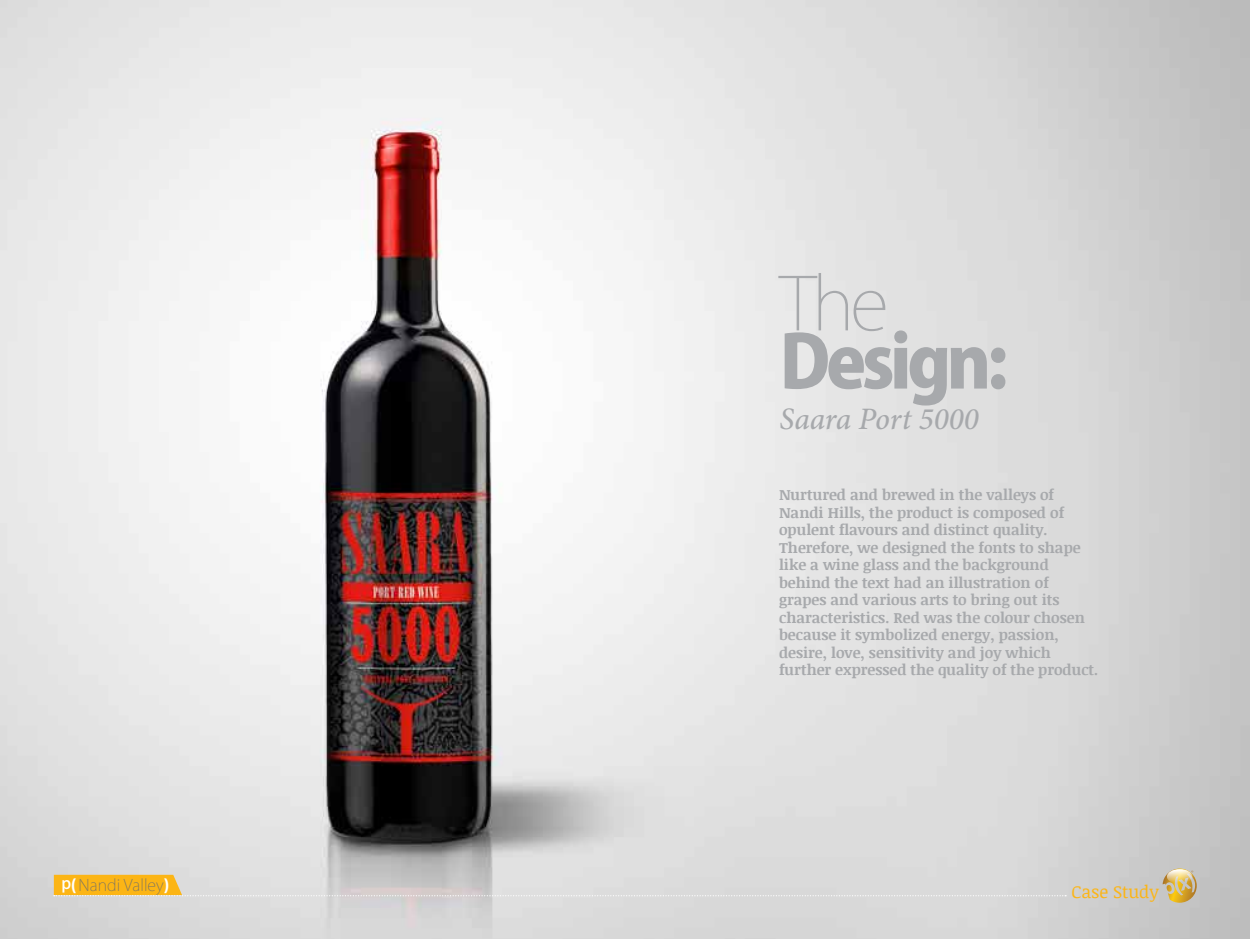
<style>
.page{position:relative;width:1250px;height:939px;background:#fff}
.page>*{position:absolute;margin:0;border:0;box-sizing:border-box;transform-origin:0 0}
.t1{font:800 72.12px "Koz Go Pr 6 N";letter-spacing:-.06em;color:#a7a9ac}
.t2{font:200 72.12px "Koz Go Pr 6 N";color:#a7a9ac}
.t3{font:italic 500 31.25px "Minion Pro";letter-spacing:-.005em;color:#a7a9ac}
.t4{font:17.5px "Noticia Text";color:#fcb515}
.t5{font:200 16px "Koz Go Pr 6 N";color:#6b6c6f}
.t6{font:700 15px/17.5px "Noticia Text";color:#a7a9ac}
.s1{font-weight:500;color:#fff}
.s2{font-weight:800;color:#fff}
</style>
<div class="page">
<img style="left:0;top:0;width:1250px;height:939px">
<svg style="left:1163px;top:868px;width:34px;height:34px"></svg>
<svg style="left:54px;top:875px;width:1012px;height:21px;background:#ddd4c1"></svg>
<p class="t5" style="left:61px;top:876px;width:109px"><span class="s1">p</span><span class="s2">(</span> Nandi Valley<span class="s2">)</span></p>
<h1 class="t2" style="left:780px;top:263px;width:111px">The</h1>
<h1 class="t1" style="left:780px;top:321px;width:230px">Design:</h1>
<h2 class="t3" style="left:780px;top:398px;width:201px">Saara Port 5000</h2>
<p class="t6" style="left:779px;top:485px;width:321px">Nurtured and brewed in the valleys of Nandi Hills, the product is composed of opulent flavours and distinct quality.<br>Therefore, we designed the fonts to shape like a wine glass and the background behind the text had an illustration of grapes and various arts to bring out its characteristics. Red was the colour chosen because it symbolized energy, passion, desire, love, sensitivity and joy which further expressed the quality of the product.</p>
<p class="t4" style="left:1071px;top:879px;width:89px">Case Study</p>
</div>
